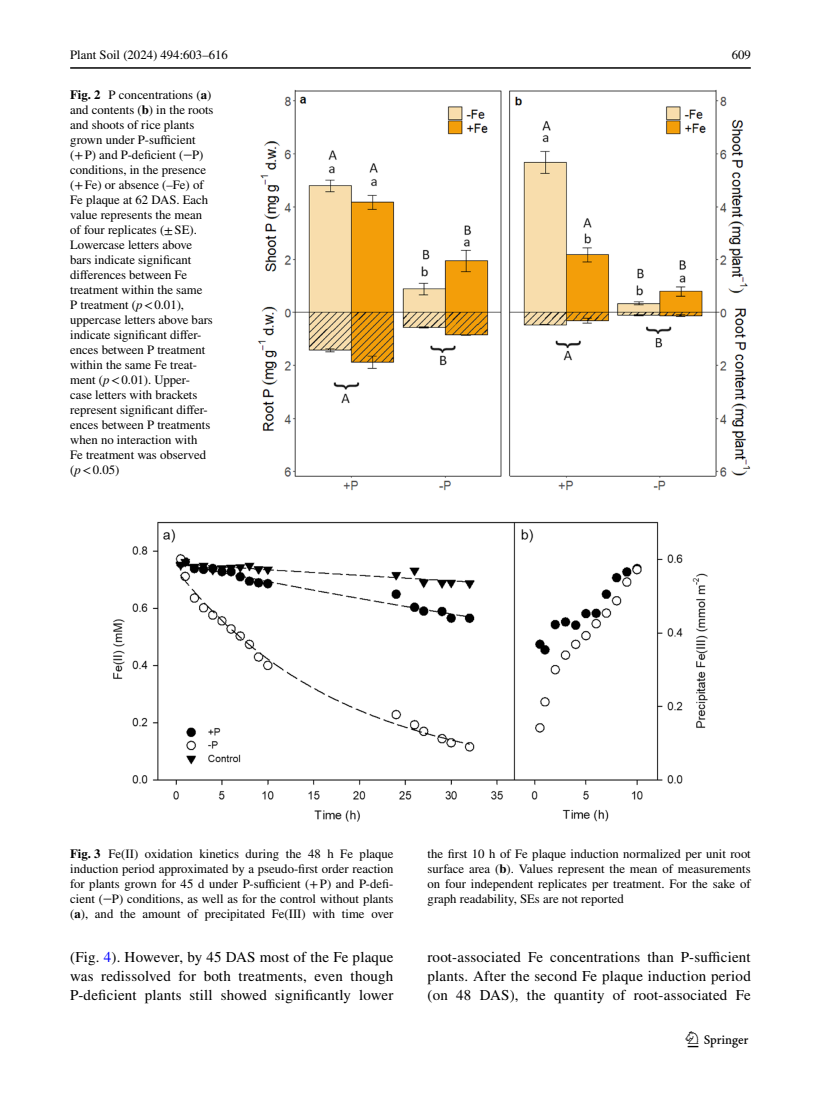
<style>
.page{position:relative;width:821px;height:1106px;background:#fff}
.page>*{position:absolute;margin:0;border:0;box-sizing:border-box;transform-origin:0 0}
.t1{font:22.5px "Springnew Regular 3";color:#000}
.t2{font:15px/18.8px "STIX";letter-spacing:.015em;color:#000;text-align:justify}
.t3{font:12.75px/15px "STIX";color:#000;text-align:justify}
.s1{font-weight:700}
.s2{font-family:"Code 2000"}
.s3{font-style:italic}
.s4{color:#00f}
</style>
<div class="page">
<hr style="left:70px;top:67px;width:680px;height:2px;background:#000">
<img style="left:257px;top:90px;width:493px;height:400px">
<img style="left:113px;top:521px;width:595px;height:301px">
<p class="t3" style="left:70px;top:48px;width:159px">Plant Soil (2024) 494:603–616</p>
<p class="t3" style="left:731px;top:49px;width:21px">609</p>
<p class="t3" style="left:70px;top:88px;width:145px;text-align:left"><span class="s1">Fig. 2</span> P concentrations (<span class="s1">a</span>) and contents (<span class="s1">b</span>) in the roots and shoots of rice plants grown under P-sufficient (+P) and P-deficient (<span class="s2">‒</span>P) conditions, in the presence (+Fe) or absence (–Fe) of<br>Fe plaque at 62 DAS. Each value represents the mean of four replicates (±SE).<br>Lowercase letters above bars indicate significant differences between Fe treatment within the same<br>P treatment (<span class="s3">p</span>&lt;0.01), uppercase letters above bars indicate significant differ&shy;ences between P treatment within the same Fe treat&shy;ment (<span class="s3">p</span>&lt;0.01). Upper&shy;case letters with brackets represent significant differ&shy;ences between P treatments when no interaction with<br>Fe treatment was observed (<span class="s3">p</span>&lt;0.05)</p>
<p class="t3" style="left:70px;top:846px;width:325px"><span class="s1">Fig. 3</span> Fe(II) oxidation kinetics during the 48 h Fe plaque induction period approximated by a pseudo-first order reaction for plants grown for 45 d under P-sufficient (+P) and P-defi&shy;cient (<span class="s2">‒</span>P) conditions, as well as for the control without plants (<span class="s1">a</span>), and the amount of precipitated Fe(III) with time over</p>
<p class="t3" style="left:427px;top:846px;width:325px">the first 10 h of Fe plaque induction normalized per unit root surface area (<span class="s1">b</span>). Values represent the mean of measurements on four independent replicates per treatment. For the sake of graph readability, SEs are not reported</p>
<p class="t2" style="left:70px;top:948px;width:325px">(Fig. <span class="s4">4</span>). However, by 45 DAS most of the Fe plaque was redissolved for both treatments, even though P-deficient plants still showed significantly lower</p>
<p class="t2" style="left:427px;top:948px;width:325px">root-associated Fe concentrations than P-sufficient plants. After the second Fe plaque induction period (on 48 DAS), the quantity of root-associated Fe</p>
<h1 class="t1" style="left:687px;top:1031px;width:62px">1 3</h1>
</div>
